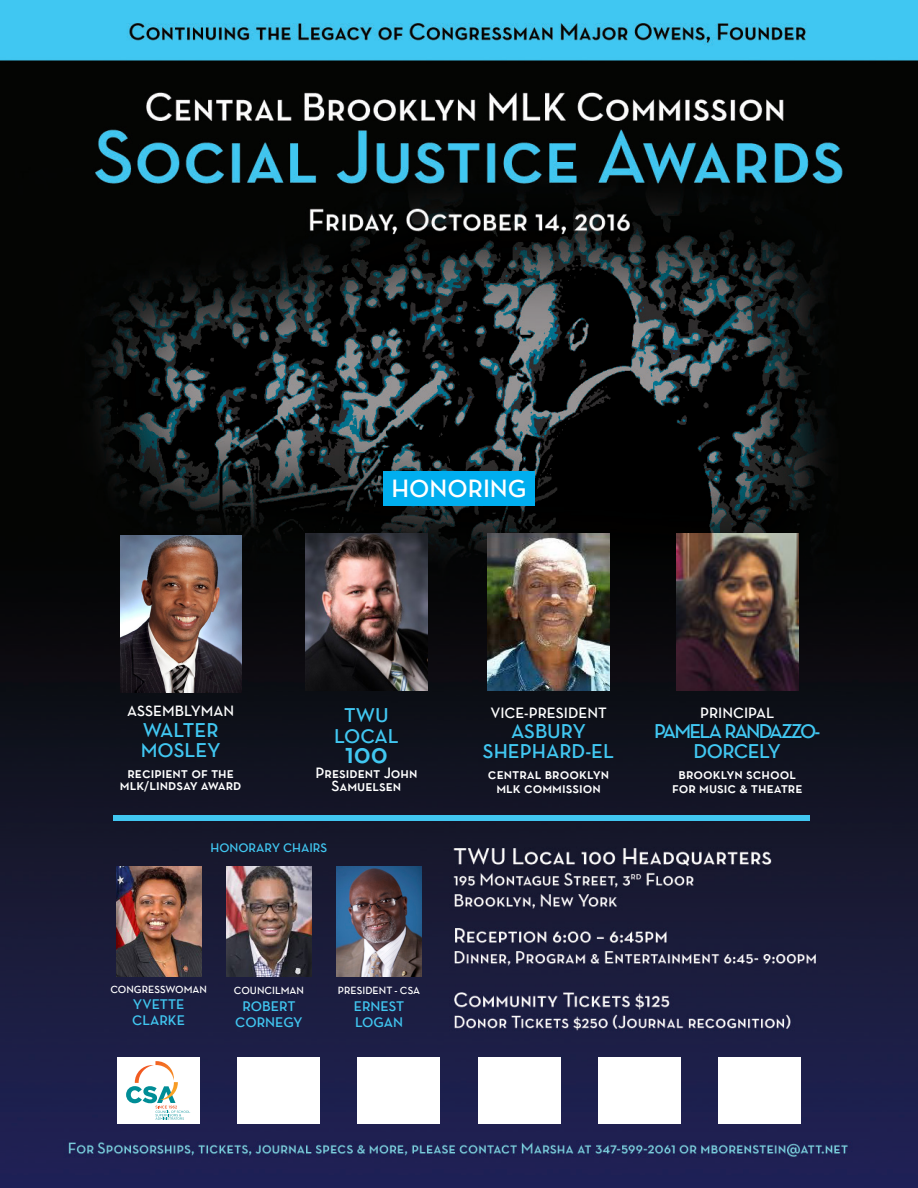
<style>
.page{position:relative;width:918px;height:1188px;background:#fff}
.page>*{position:absolute;margin:0;border:0;box-sizing:border-box;transform-origin:0 0}
.t1{font:29.25px "Neutra Text Demi SC";color:#41c7f1}
.t2{font:25.35px "Neutra Text Demi SC";color:#fff}
.t3{font:20.25px/20.2px "Neutra Text Demi SC";letter-spacing:-.01em;color:#41c7f1;text-align:center}
.t4{font:20.25px/20.2px "Neutra Text Demi SC";letter-spacing:-.09em;color:#41c7f1;text-align:center}
.t5{font:15.15px/12.6px "Neutra Text Demi SC";color:#fff;text-align:center}
.t6{font:14.1px "Neutra Text Demi SC";color:#41c7f1}
.t7{font:12.6px "Neutra Text Demi SC";color:#41c7f1}
.t8{font:10.65px "Neutra Text Demi SC";color:#fff}
.s1{font-size:12.6px}
</style>
<div class="page">
<img style="left:0;top:0;width:918px;height:1188px">
<div style="left:113px;top:815px;width:696px;height:5px;background:#41c7f1"></div>
<img style="left:121px;top:535px;width:121px;height:157px">
<img style="left:305px;top:534px;width:123px;height:157px">
<img style="left:488px;top:534px;width:122px;height:157px">
<img style="left:676px;top:534px;width:122px;height:157px">
<div style="left:383px;top:471px;width:152px;height:35px;background:#00aeef"></div>
<div style="left:117px;top:1057px;width:83px;height:67px;background:#fff"></div>
<svg style="left:126px;top:1061px;width:64px;height:59px"></svg>
<div style="left:237px;top:1057px;width:83px;height:67px;background:#fff"></div>
<div style="left:357px;top:1057px;width:83px;height:67px;background:#fff"></div>
<div style="left:478px;top:1057px;width:83px;height:67px;background:#fff"></div>
<div style="left:598px;top:1057px;width:83px;height:67px;background:#fff"></div>
<div style="left:718px;top:1057px;width:83px;height:67px;background:#fff"></div>
<img style="left:116px;top:867px;width:85px;height:110px">
<img style="left:226px;top:867px;width:86px;height:110px">
<img style="left:336px;top:867px;width:86px;height:110px">
<p class="t2" style="left:391px;top:473px;width:137px">HONORING</p>
<p class="t5" style="left:127px;top:705px;width:109px">ASSEMBLYMAN</p>
<p class="t3" style="left:141px;top:719px;width:81px;text-align:left">WALTER<br>MOSLEY</p>
<p class="t5" style="left:120px;top:766px;width:123px">recipient of the mlk<span class="s1">/</span>lindsay award</p>
<p class="t3" style="left:334px;top:705px;width:66px">TWU<br>LOCAL</p>
<p class="t1" style="left:345px;top:735px;width:45px">100</p>
<p class="t5" style="left:316px;top:766px;width:103px">President John<br>Samuelsen</p>
<p class="t7" style="left:210px;top:840px;width:118px">HONORARY CHAIRS</p>
<p class="t8" style="left:110px;top:983px;width:98px">CONGRESSWOMAN</p>
<p class="t6" style="left:133px;top:996px;width:53px">YVETTE</p>
<p class="t6" style="left:132px;top:1012px;width:54px">CLARKE</p>
<p class="t8" style="left:234px;top:984px;width:72px">COUNCILMAN</p>
<p class="t6" style="left:242px;top:997px;width:55px">ROBERT</p>
<p class="t6" style="left:235px;top:1013px;width:69px">CORNEGY</p>
<p class="t8" style="left:338px;top:984px;width:84px">PRESIDENT - CSA</p>
<p class="t6" style="left:354px;top:997px;width:52px">ERNEST</p>
<p class="t6" style="left:355px;top:1013px;width:50px">LOGAN</p>
<p class="t5" style="left:490px;top:706px;width:118px">VICE-PRESIDENT</p>
<p class="t3" style="left:483px;top:720px;width:133px">ASBURY<br>SHEPHARD-EL</p>
<p class="t5" style="left:488px;top:767px;width:123px;line-height:14px">central brooklyn mlk commission</p>
<p class="t5" style="left:700px;top:706px;width:76px">PRINCIPAL</p>
<p class="t4" style="left:654px;top:720px;width:168px">PAMELA RANDAZZO-<br>DORCELY</p>
<p class="t5" style="left:672px;top:767px;width:132px;line-height:14px">brooklyn school for music &amp; theatre</p>
</div>
